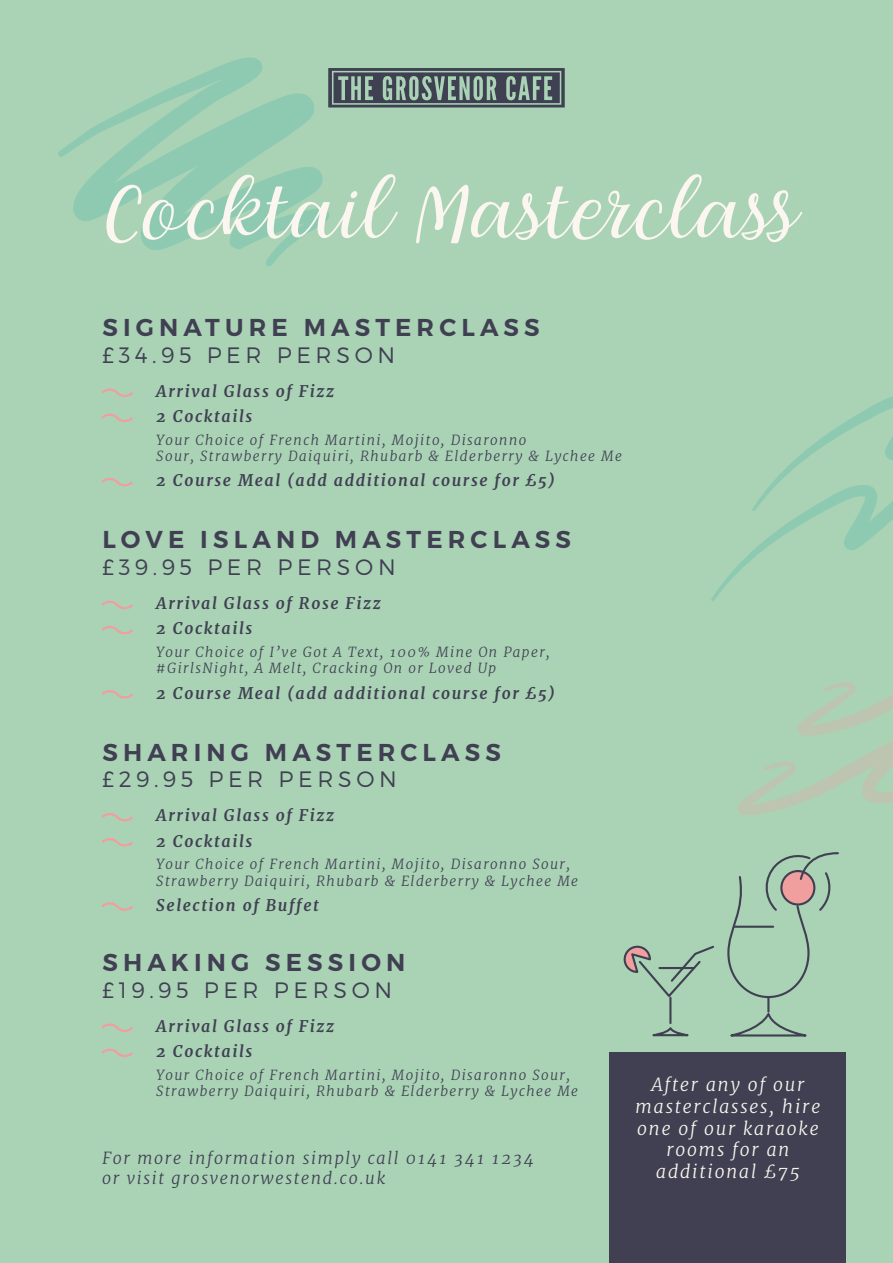
<style>
.page{position:relative;width:893px;height:1263px;background:#aad3b6}
.page>*{position:absolute;margin:0;border:0;box-sizing:border-box;transform-origin:0 0}
.t1{font:73.05px "Dearlylovedone";color:#fbf6ef}
.t2{font:600 24.45px "Montserrat";letter-spacing:.21em;color:#404052}
.t3{font:300 22.2px "Montserrat";letter-spacing:.21em;color:#404052}
.t4{font:italic 300 18px/21.6px "Merriweather";letter-spacing:.1em;color:#fbf6ef;text-align:center}
.t5{font:italic 300 16.5px/19.8px "Merriweather";letter-spacing:.1em;color:#404052}
.t6{font:italic 700 15.9px/25px "Merriweather";letter-spacing:.1em;color:#404052}
.t7{font:italic 300 13.8px/16.5px "Merriweather";letter-spacing:.1em;color:#404052}
</style>
<div class="page">
<svg style="left:58px;top:57px;width:271px;height:209px"></svg>
<svg style="left:738px;top:682px;width:155px;height:133px"></svg>
<svg style="left:727px;top:852px;width:112px;height:185px"></svg>
<svg style="left:101px;top:389px;width:32px;height:8px"></svg>
<svg style="left:101px;top:414px;width:32px;height:8px"></svg>
<svg style="left:101px;top:478px;width:32px;height:9px"></svg>
<svg style="left:101px;top:601px;width:32px;height:9px"></svg>
<svg style="left:101px;top:626px;width:32px;height:9px"></svg>
<svg style="left:101px;top:690px;width:32px;height:9px"></svg>
<svg style="left:101px;top:813px;width:32px;height:9px"></svg>
<svg style="left:101px;top:838px;width:32px;height:9px"></svg>
<svg style="left:101px;top:902px;width:32px;height:9px"></svg>
<svg style="left:101px;top:1023px;width:32px;height:9px"></svg>
<svg style="left:101px;top:1049px;width:32px;height:8px"></svg>
<svg style="left:711px;top:396px;width:182px;height:206px"></svg>
<svg style="left:328px;top:68px;width:237px;height:39px"></svg>
<svg style="left:623px;top:945px;width:91px;height:92px"></svg>
<div style="left:610px;top:1052px;width:236px;height:211px;background:#404052"></div>
<h1 class="t1" style="left:98px;top:161px;width:710px">Cocktail Masterclass</h1>
<h2 class="t2" style="left:102px;top:312px;width:439px">SIGNATURE MASTERCLASS</h2>
<h3 class="t3" style="left:102px;top:341px;width:294px">£34.95 PER PERSON</h3>
<p class="t6" style="left:156px;top:379px;width:179px">Arrival Glass of Fizz<br>2 Cocktails</p>
<p class="t7" style="left:156px;top:432px;width:467px">Your Choice of French Martini, Mojito, Disaronno<br>Sour, Strawberry Daiquiri, Rhubarb &amp; Elderberry &amp; Lychee Me</p>
<p class="t6" style="left:156px;top:468px;width:400px">2 Course Meal (add additional course for £5)</p>
<h2 class="t2" style="left:102px;top:524px;width:470px">LOVE ISLAND MASTERCLASS</h2>
<h3 class="t3" style="left:102px;top:554px;width:295px">£39.95 PER PERSON</h3>
<p class="t6" style="left:156px;top:591px;width:226px">Arrival Glass of Rose Fizz<br>2 Cocktails</p>
<p class="t7" style="left:156px;top:644px;width:395px">Your Choice of I’ve Got A Text, 100% Mine On Paper, #GirlsNight, A Melt, Cracking On or Loved Up</p>
<p class="t6" style="left:156px;top:680px;width:400px">2 Course Meal (add additional course for £5)</p>
<h2 class="t2" style="left:102px;top:737px;width:400px">SHARING MASTERCLASS</h2>
<h3 class="t3" style="left:102px;top:766px;width:296px">£29.95 PER PERSON</h3>
<p class="t6" style="left:156px;top:803px;width:179px">Arrival Glass of Fizz<br>2 Cocktails</p>
<p class="t7" style="left:156px;top:856px;width:423px">Your Choice of French Martini, Mojito, Disaronno Sour,<br>Strawberry Daiquiri, Rhubarb &amp; Elderberry &amp; Lychee Me</p>
<p class="t6" style="left:156px;top:892px;width:164px">Selection of Buffet</p>
<h2 class="t2" style="left:102px;top:947px;width:305px">SHAKING SESSION</h2>
<h3 class="t3" style="left:102px;top:976px;width:292px">£19.95 PER PERSON</h3>
<p class="t6" style="left:156px;top:1014px;width:179px">Arrival Glass of Fizz<br>2 Cocktails</p>
<p class="t7" style="left:156px;top:1066px;width:423px">Your Choice of French Martini, Mojito, Disaronno Sour,<br>Strawberry Daiquiri, Rhubarb &amp; Elderberry &amp; Lychee Me</p>
<p class="t5" style="left:102px;top:1149px;width:433px">For more information simply call 0141 341 1234 or visit grosvenorwestend.co.uk</p>
<h3 class="t4" style="left:636px;top:1074px;width:186px">After any of our masterclasses, hire one of our karaoke rooms for an additional £75</h3>
</div>
